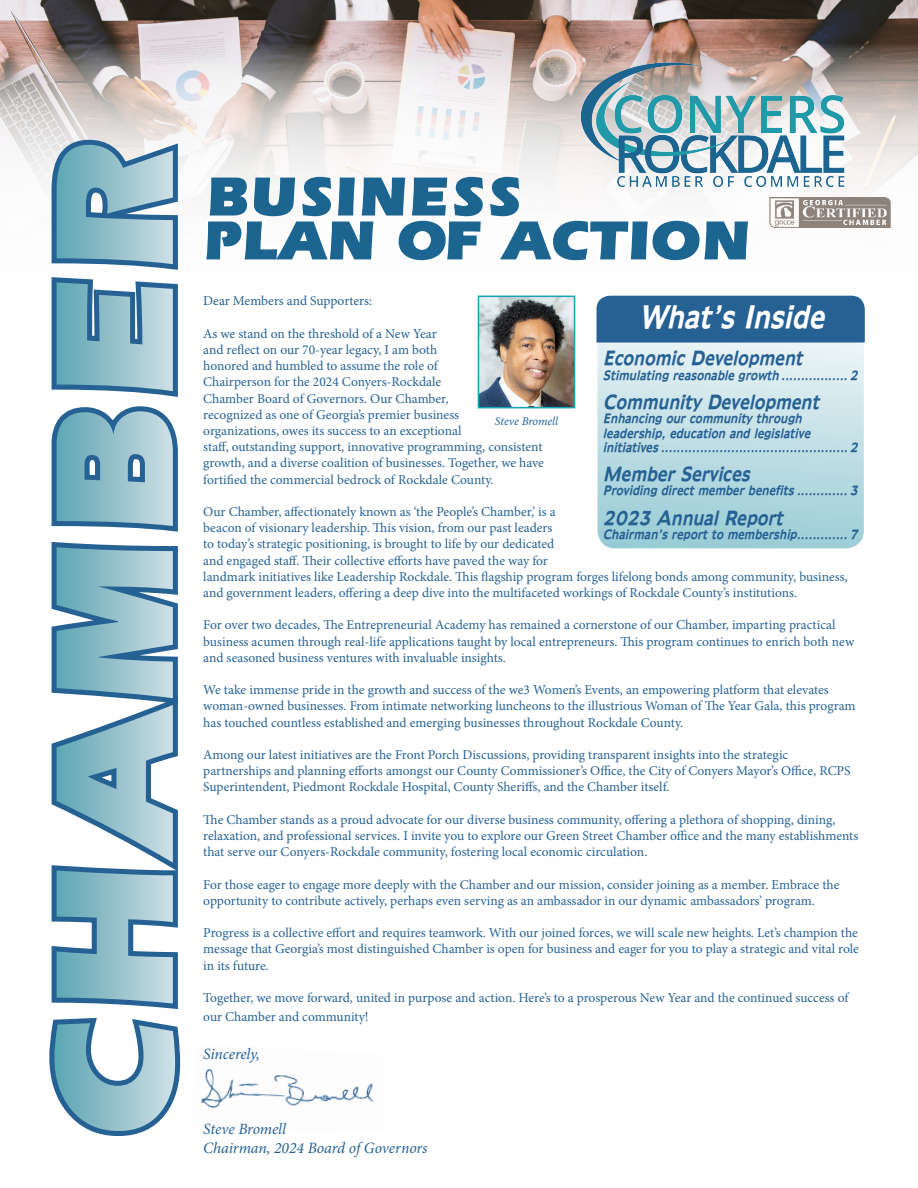
<style>
.page{position:relative;width:918px;height:1188px;background:#fff}
.page>*{position:absolute;margin:0;border:0;box-sizing:border-box;transform-origin:0 0}
.t1{font:56.25px/44px "Speedo Ultra S Si";letter-spacing:.01em;color:#1c6591}
.t2{font:italic 700 condensed 28.5px "Adams";letter-spacing:-.01em;color:#fff}
.t3{font:italic 700 condensed 18px "Adams";letter-spacing:-.01em;color:#266194}
.t4{font:italic 15.75px "Minion Pro";letter-spacing:-.005em;color:#266193}
.t5{font:13.5px/16.2px "Minion Pro";letter-spacing:-.005em;color:#266193}
.t6{font:italic 700 condensed 12px/14.4px "Adams";letter-spacing:-.01em;color:#266194}
.t7{font:italic 12px "Minion Pro";letter-spacing:-.01em;color:#266193}
</style>
<div class="page">
<svg style="left:0;top:0;width:918px;height:359px"></svg>
<img style="left:578px;top:59px;width:273px;height:134px">
<svg style="left:200px;top:214px;width:180px;height:54px"></svg>
<svg style="left:393px;top:214px;width:362px;height:54px"></svg>
<svg style="left:597px;top:343px;width:267px;height:205px;background:#c0dfe5"></svg>
<div style="left:597px;top:296px;width:268px;height:47px;background:#266194"></div>
<svg style="left:18px;top:135px;width:167px;height:1001px"></svg>
<svg style="left:54px;top:145px;width:121px;height:986px"></svg>
<img style="left:770px;top:198px;width:121px;height:29px">
<img style="left:201px;top:1069px;width:173px;height:40px">
<img style="left:481px;top:299px;width:91px;height:106px">
<div style="left:478px;top:296px;width:97px;height:112px;border:2px solid #16a4b4"></div>
<p class="t1" style="left:206px;top:175px;width:546px">BUSINESS<br>PLAN OF ACTION</p>
<p class="t5" style="left:203px;top:293px;width:170px">Dear Members and Supporters:</p>
<p class="t5" style="left:203px;top:325px;width:342px">As we stand on the threshold of a New Year<br>and reflect on our 70-year legacy, I am both<br>honored and humbled to assume the role of<br>Chairperson for the 2024 Conyers-Rockdale<br>Chamber Board of Governors. Our Chamber,<br>recognized as one of Georgia’s premier business<br>organizations, owes its success to an exceptional<br>staff, outstanding support, innovative programming, consistent growth, and a diverse coalition of businesses. Together, we have fortified the commercial bedrock of Rockdale County.</p>
<p class="t5" style="left:203px;top:504px;width:646px">Our Chamber, affectionately known as ‘the People’s Chamber,’ is a<br>beacon of visionary leadership. This vision, from our past leaders<br>to today’s strategic positioning, is brought to life by our dedicated<br>and engaged staff. Their collective efforts have paved the way for<br>landmark initiatives like Leadership Rockdale. This flagship program forges lifelong bonds among community, business, and government leaders, offering a deep dive into the multifaceted workings of Rockdale County’s institutions.</p>
<p class="t5" style="left:203px;top:617px;width:652px">For over two decades, The Entrepreneurial Academy has remained a cornerstone of our Chamber, imparting practical business acumen through real-life applications taught by local entrepreneurs. This program continues to enrich both new and seasoned business ventures with invaluable insights.</p>
<p class="t5" style="left:203px;top:682px;width:654px">We take immense pride in the growth and success of the we3 Women’s Events, an empowering platform that elevates woman-owned businesses. From intimate networking luncheons to the illustrious Woman of The Year Gala, this program has touched countless established and emerging businesses throughout Rockdale County.</p>
<p class="t5" style="left:203px;top:747px;width:649px">Among our latest initiatives are the Front Porch Discussions, providing transparent insights into the strategic partnerships and planning efforts amongst our County Commissioner’s Office, the City of Conyers Mayor’s Office, RCPS<br>Superintendent, Piedmont Rockdale Hospital, County Sheriffs, and the Chamber itself.</p>
<p class="t5" style="left:203px;top:811px;width:657px">The Chamber stands as a proud advocate for our diverse business community, offering a plethora of shopping, dining, relaxation, and professional services. I invite you to explore our Green Street Chamber office and the many establishments that serve our Conyers-Rockdale community, fostering local economic circulation.</p>
<p class="t5" style="left:203px;top:876px;width:638px">For those eager to engage more deeply with the Chamber and our mission, consider joining as a member. Embrace the opportunity to contribute actively, perhaps even serving as an ambassador in our dynamic ambassadors’ program.</p>
<p class="t5" style="left:203px;top:925px;width:657px;text-align:justify">Progress is a collective effort and requires teamwork. With our joined forces, we will scale new heights. Let’s champion the message that Georgia’s most distinguished Chamber is open for business and eager for you to play a strategic and vital role in its future.</p>
<p class="t5" style="left:203px;top:988px;width:647px;line-height:18.9px">Together, we move forward, united in purpose and action. Here’s to a prosperous New Year and the continued success of our Chamber and community!</p>
<p class="t4" style="left:203px;top:1043px;width:58px">Sincerely,</p>
<p class="t2" style="left:639px;top:297px;width:186px">What’s Inside</p>
<p class="t3" style="left:603px;top:346px;width:201px">Economic Development</p>
<p class="t6" style="left:603px;top:368px;width:256px">Stimulating reasonable growth ................. 2</p>
<p class="t3" style="left:603px;top:389px;width:217px">Community Development</p>
<p class="t6" style="left:603px;top:411px;width:257px">Enhancing our community through leadership, education and legislative initiatives ................................................ 2</p>
<p class="t3" style="left:603px;top:462px;width:149px">Member Services</p>
<p class="t6" style="left:603px;top:483px;width:256px">Providing direct member benefits ............. 3</p>
<p class="t3" style="left:603px;top:505px;width:181px">2023 Annual Report</p>
<p class="t6" style="left:603px;top:527px;width:256px">Chairman’s report to membership............. 7</p>
<p class="t7" style="left:495px;top:413px;width:65px">Steve Bromell</p>
<p class="t4" style="left:203px;top:1118px;width:84px">Steve Bromell</p>
<p class="t4" style="left:203px;top:1137px;width:226px">Chairman, 2024 Board of Governors</p>
</div>
